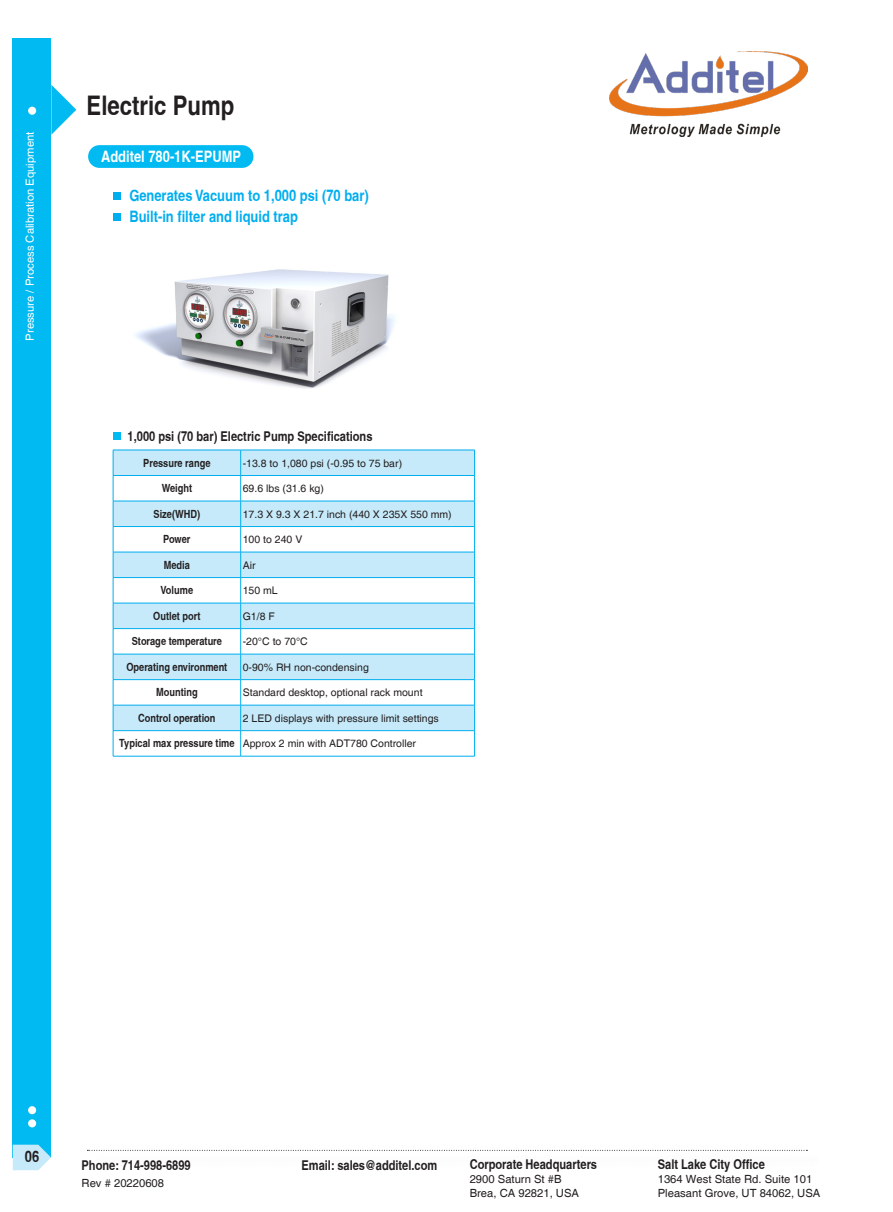
<style>
.page{position:relative;width:893px;height:1212px;background:#fff}
.page>*{position:absolute;margin:0;border:0;box-sizing:border-box;transform-origin:0 0}
.t1{font:700 condensed 27px "Helvetica";color:#231f20}
.t2{font:700 condensed 15.75px "Helvetica";color:#00aeef}
.t3{font:700 condensed 15.75px "Helvetica";color:#fff}
.t4{font:700 condensed 15.75px "Helvetica";color:#231f20}
.t5{font:700 condensed 13.5px "Helvetica";color:#231f20}
.t6{font:700 condensed 11.25px "Helvetica";color:#231f20}
.t7{font:11.25px/13.5px "Helvetica";color:#231f20}
.t8{font:11.25px "Helvetica";color:#fff}
.t9{font:10.5px "Helvetica";color:#231f20}
</style>
<div class="page">
<div style="left:13px;top:38px;width:38px;height:1119px;background:#00baf1"></div>
<svg style="left:51px;top:85px;width:25px;height:50px"></svg>
<div style="left:28px;top:107px;width:8px;height:8px;background:#fff;border-radius:50%"></div>
<div style="left:28px;top:1119px;width:8px;height:8px;background:#fff;border-radius:50%"></div>
<div style="left:28px;top:1106px;width:8px;height:8px;background:#fff;border-radius:50%"></div>
<svg style="left:13px;top:1145px;width:38px;height:25px"></svg>
<svg style="left:87px;top:1150px;width:720px;height:1px"></svg>
<img style="left:609px;top:51px;width:198px;height:86px">
<img style="left:134px;top:269px;width:261px;height:120px">
<svg style="left:114px;top:451px;width:360px;height:279px;fill:#c6eafa"></svg>
<hr style="left:113px;top:450px;width:128px;height:1px;background:#00aeef">
<hr style="left:241px;top:450px;width:234px;height:1px;background:#00aeef">
<hr style="left:113px;top:475px;width:128px;height:1px;background:#00aeef">
<hr style="left:241px;top:475px;width:234px;height:1px;background:#00aeef">
<hr style="left:113px;top:501px;width:128px;height:1px;background:#00aeef">
<hr style="left:241px;top:501px;width:234px;height:1px;background:#00aeef">
<hr style="left:113px;top:526px;width:128px;height:1px;background:#00aeef">
<hr style="left:241px;top:526px;width:234px;height:1px;background:#00aeef">
<hr style="left:113px;top:552px;width:128px;height:1px;background:#00aeef">
<hr style="left:241px;top:552px;width:234px;height:1px;background:#00aeef">
<hr style="left:113px;top:577px;width:128px;height:1px;background:#00aeef">
<hr style="left:241px;top:577px;width:234px;height:1px;background:#00aeef">
<hr style="left:113px;top:603px;width:128px;height:1px;background:#00aeef">
<hr style="left:241px;top:603px;width:234px;height:1px;background:#00aeef">
<hr style="left:113px;top:628px;width:128px;height:1px;background:#00aeef">
<hr style="left:241px;top:628px;width:234px;height:1px;background:#00aeef">
<hr style="left:113px;top:654px;width:128px;height:1px;background:#00aeef">
<hr style="left:241px;top:654px;width:234px;height:1px;background:#00aeef">
<hr style="left:113px;top:679px;width:128px;height:1px;background:#00aeef">
<hr style="left:241px;top:679px;width:234px;height:1px;background:#00aeef">
<hr style="left:113px;top:705px;width:128px;height:1px;background:#00aeef">
<hr style="left:241px;top:705px;width:234px;height:1px;background:#00aeef">
<hr style="left:113px;top:730px;width:128px;height:1px;background:#00aeef">
<svg style="left:113px;top:450px;width:1px;height:306px"></svg>
<hr style="left:241px;top:730px;width:234px;height:1px;background:#00aeef">
<svg style="left:240px;top:450px;width:1px;height:306px"></svg>
<svg style="left:474px;top:450px;width:1px;height:306px"></svg>
<hr style="left:113px;top:756px;width:128px;height:1px;background:#00aeef">
<hr style="left:241px;top:756px;width:234px;height:1px;background:#00aeef">
<div style="left:113px;top:432px;width:7px;height:7px;background:#00baf1"></div>
<div style="left:88px;top:145px;width:165px;height:23px;background:#00baf1;border-radius:11px"></div>
<div style="left:113px;top:193px;width:7px;height:7px;background:#00aeef"></div>
<div style="left:113px;top:213px;width:7px;height:7px;background:#00aeef"></div>
<p class="t8" style="left:23px;top:341px;width:210px;rotate:-90deg">Pressure / Process Calibration Equipment</p>
<p class="t1" style="left:87px;top:89px;width:149px">Electric Pump</p>
<p class="t3" style="left:101px;top:147px;width:141px">Additel 780-1K-EPUMP</p>
<p class="t2" style="left:129px;top:186px;width:241px">Generates Vacuum to 1,000 psi (70 bar)</p>
<p class="t2" style="left:129px;top:206px;width:170px">Built-in filter and liquid trap</p>
<p class="t5" style="left:128px;top:428px;width:246px">1,000 psi (70 bar) Electric Pump Specifications</p>
<p class="t6" style="left:143px;top:456px;width:69px">Pressure range</p>
<p class="t9" style="left:243px;top:457px;width:161px">-13.8 to 1,080 psi (-0.95 to 75 bar)</p>
<p class="t6" style="left:162px;top:481px;width:32px">Weight</p>
<p class="t9" style="left:243px;top:482px;width:83px">69.6 lbs (31.6 kg)</p>
<p class="t6" style="left:154px;top:507px;width:48px">Size(WHD)</p>
<p class="t9" style="left:243px;top:508px;width:210px">17.3 X 9.3 X 21.7 inch (440 X 235X 550 mm)</p>
<p class="t6" style="left:163px;top:532px;width:29px">Power</p>
<p class="t9" style="left:243px;top:533px;width:61px">100 to 240 V</p>
<p class="t6" style="left:164px;top:558px;width:28px">Media</p>
<p class="t9" style="left:243px;top:559px;width:14px">Air</p>
<p class="t6" style="left:161px;top:583px;width:34px">Volume</p>
<p class="t9" style="left:243px;top:584px;width:37px">150 mL</p>
<p class="t6" style="left:153px;top:609px;width:49px">Outlet port</p>
<p class="t9" style="left:243px;top:610px;width:34px">G1/8 F</p>
<p class="t6" style="left:132px;top:634px;width:92px">Storage temperature</p>
<p class="t9" style="left:243px;top:635px;width:67px">-20°C to 70°C</p>
<p class="t6" style="left:126px;top:660px;width:102px">Operating environment</p>
<p class="t9" style="left:243px;top:661px;width:128px">0-90% RH non-condensing</p>
<p class="t6" style="left:156px;top:686px;width:43px">Mounting</p>
<p class="t9" style="left:243px;top:686px;width:181px">Standard desktop, optional rack mount</p>
<p class="t6" style="left:138px;top:711px;width:79px">Control operation</p>
<p class="t9" style="left:243px;top:712px;width:198px">2 LED displays with pressure limit settings</p>
<p class="t6" style="left:119px;top:737px;width:117px">Typical max pressure time</p>
<p class="t9" style="left:243px;top:737px;width:175px">Approx 2 min with ADT780 Controller</p>
<h2 class="t4" style="left:25px;top:1147px;width:16px">06</h2>
<p class="t5" style="left:82px;top:1156px;width:111px">Phone: 714-998-6899</p>
<p class="t5" style="left:301px;top:1156px;width:137px">Email: sales@additel.com</p>
<p class="t7" style="left:82px;top:1176px;width:84px">Rev # 20220608</p>
<p class="t5" style="left:470px;top:1156px;width:129px">Corporate Headquarters</p>
<p class="t7" style="left:470px;top:1173px;width:111px">2900 Saturn St #B<br>Brea, CA 92821, USA</p>
<p class="t5" style="left:658px;top:1156px;width:109px">Salt Lake City Office</p>
<p class="t7" style="left:658px;top:1173px;width:164px">1364 West State Rd. Suite 101<br>Pleasant Grove, UT 84062, USA</p>
</div>
